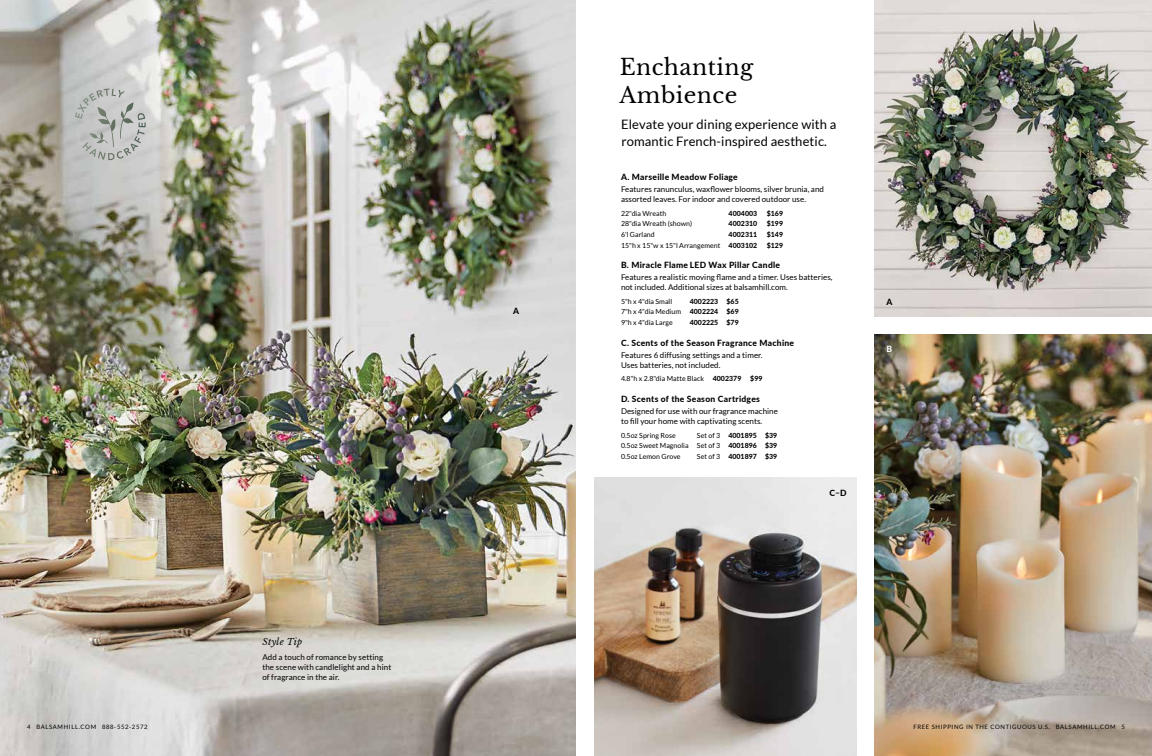
<style>
.page{position:relative;width:1152px;height:756px;background:#fff}
.page>*{position:absolute;margin:0;border:0;box-sizing:border-box;transform-origin:0 0}
.t1{font:22px/28px "Libre Baskerville";letter-spacing:.02em;color:#000}
.t2{font:13px/17px "Lato";letter-spacing:.01em;color:#000}
.t3{font:italic 9px "Libre Baskerville";letter-spacing:.03em;color:#000}
.t4{font:800 8.5px "Lato";letter-spacing:.035em;color:#000}
.t5{font:800 8.5px "Lato";color:#fff}
.t6{font:8px/10px "Lato";letter-spacing:.005em;color:#000}
.t7{font:7px/10.7px "Lato";letter-spacing:.005em;color:#000;text-align:justify}
.t8{font:800 7px "Lato";letter-spacing:.005em;color:#000}
.t9{font:6px "Lato";letter-spacing:.1em;color:#000}
.s1{font-weight:800}
.s2{font-weight:400}
</style>
<div class="page">
<img style="left:874px;top:334px;width:278px;height:422px">
<img style="left:594px;top:478px;width:262px;height:278px">
<img style="left:874px;top:0;width:278px;height:316px">
<img style="left:0;top:0;width:576px;height:756px">
<svg style="left:75px;top:89px;width:71px;height:71px;background:#bbbdbb"></svg>
<h1 class="t1" style="left:620px;top:54px;width:135px">Enchanting<br>Ambience</h1>
<h2 class="t2" style="left:621px;top:116px;width:217px">Elevate your dining experience with a romantic French-inspired aesthetic.</h2>
<p class="t3" style="left:262px;top:636px;width:41px">Style Tip</p>
<p class="t6" style="left:262px;top:652px;width:130px">Add a touch of romance by setting the scene with candlelight and a hint of fragrance in the air.</p>
<p class="t4" style="left:513px;top:304px;width:7px">A</p>
<p class="t4" style="left:621px;top:171px;width:118px">A. Marseille Meadow Foliage</p>
<p class="t6" style="left:621px;top:184px;width:205px">Features ranunculus, waxflower blooms, silver brunia, and assorted leaves. For indoor and covered outdoor use.</p>
<p class="t7" style="left:621px;top:208px;width:47px">22"dia Wreath</p>
<p class="t8" style="left:729px;top:208px;width:30px">4004003</p>
<p class="t8" style="left:767px;top:208px;width:18px">$169</p>
<p class="t7" style="left:621px;top:218px;width:73px">28"dia Wreath (shown)</p>
<p class="t8" style="left:729px;top:218px;width:30px">4002310</p>
<p class="t8" style="left:767px;top:218px;width:18px">$199</p>
<p class="t7" style="left:621px;top:229px;width:35px">6'l Garland</p>
<p class="t8" style="left:729px;top:229px;width:30px">4002311</p>
<p class="t8" style="left:767px;top:229px;width:18px">$149</p>
<p class="t7" style="left:621px;top:240px;width:138px">15"h x 15"w x 15"l Arrangement <span class="s1">4003102</span></p>
<p class="t8" style="left:767px;top:240px;width:18px">$129</p>
<p class="t4" style="left:621px;top:259px;width:161px">B. Miracle Flame LED Wax Pillar Candle</p>
<p class="t6" style="left:621px;top:272px;width:213px">Features a realistic moving flame and a timer. Uses batteries, not included. Additional sizes at balsamhill.com.</p>
<p class="t7" style="left:621px;top:296px;width:53px">5"h x 4"dia Small</p>
<p class="t7" style="left:621px;top:296px;width:119px;text-indent:69px"><span class="s1">4002223 $65<br></span>7"h x 4"dia Medium <span class="s1">4002224 $69<br></span>9"h x 4"dia Large</p>
<p class="t8" style="left:690px;top:317px;width:50px">4002225 $79</p>
<p class="t4" style="left:621px;top:337px;width:175px">C. Scents of the Season Fragrance Machine</p>
<p class="t6" style="left:621px;top:350px;width:143px">Features 6 diffusing settings and a timer.<br>Uses batteries, not included.</p>
<p class="t7" style="left:621px;top:373px;width:122px">4.8"h x 2.8"dia Matte Black <span class="s1">4002379</span></p>
<p class="t8" style="left:750px;top:374px;width:14px">$99</p>
<p class="t4" style="left:621px;top:393px;width:140px">D. Scents of the Season Cartridges</p>
<p class="t6" style="left:621px;top:406px;width:158px">Designed for use with our fragrance machine to fill your home with captivating scents.</p>
<p class="t7" style="left:621px;top:430px;width:56px">0.5oz Spring Rose</p>
<p class="t7" style="left:621px;top:430px;width:158px;text-indent:76px">Set of 3 <span class="s1">4001895 $39<br></span>0.5oz Sweet Magnolia Set of 3 <span class="s1">4001896 $39<br></span>0.5oz Lemon Grove</p>
<p class="t8" style="left:697px;top:451px;width:82px"><span class="s2">Set of 3</span> 4001897 $39</p>
<p class="t4" style="left:830px;top:486px;width:18px">C–D</p>
<p class="t4" style="left:886px;top:295px;width:7px">A</p>
<p class="t5" style="left:886px;top:343px;width:7px">B</p>
<p class="t9" style="left:27px;top:723px;width:122px">4 BALSAMHILL.COM 888-552-2572</p>
<p class="t9" style="left:913px;top:723px;width:213px">FREE SHIPPING IN THE CONTIGUOUS U.S. BALSAMHILL.COM 5</p>
</div>
